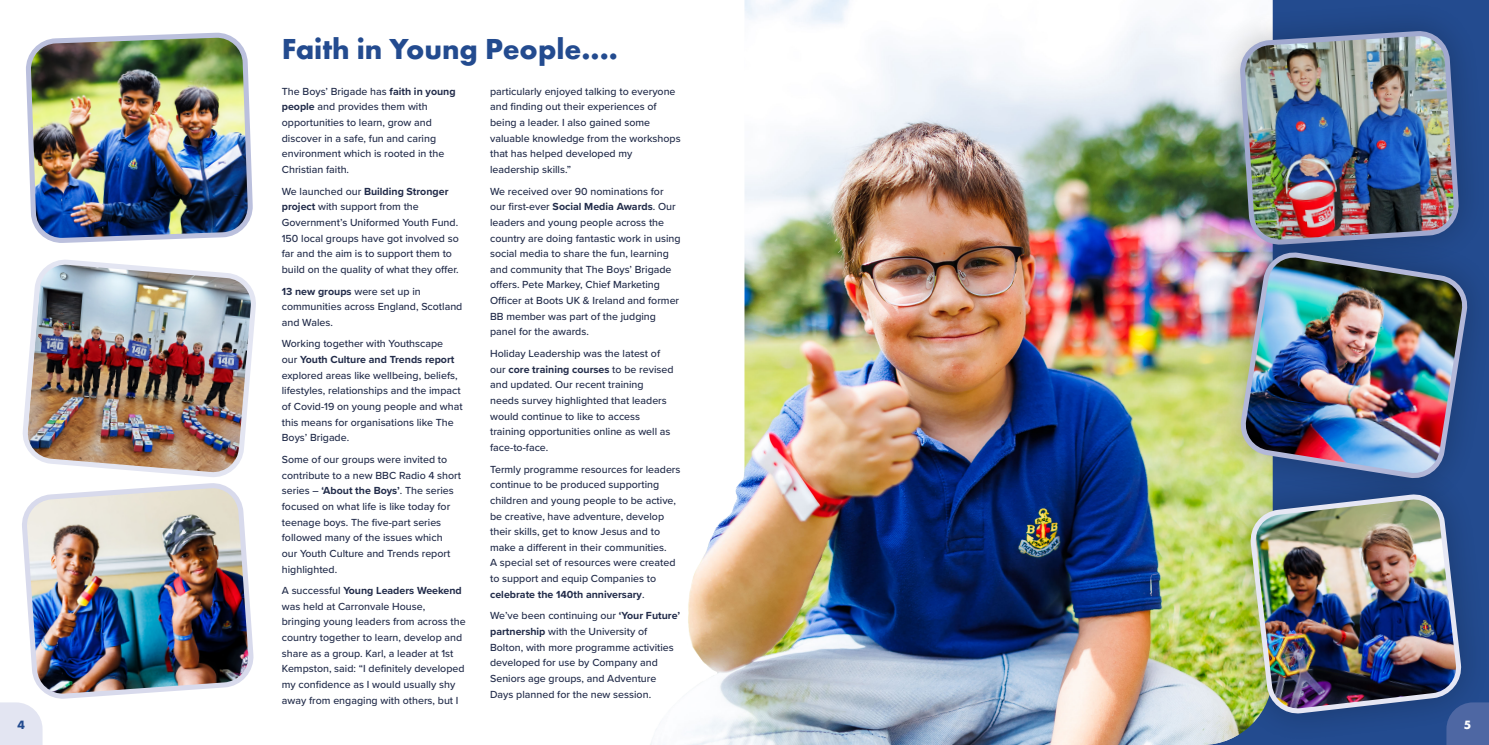
<style>
.page{position:relative;width:1489px;height:745px;background:#fff}
.page>*{position:absolute;margin:0;border:0;box-sizing:border-box;transform-origin:0 0}
.t1{font:700 30px "Futura PT";color:#234b8f}
.t2{font:700 12.5px "Futura PT";color:#234b8f}
.t3{font:700 12.5px "Futura PT";color:#fff}
.t4{font:500 10.62px/15.6px "Proxima Nova";color:#222c4a}
.s1{font-weight:700}
</style>
<div class="page">
<img style="left:28px;top:35px;width:223px;height:206px">
<svg style="left:1272px;top:0;width:216px;height:210px;background:#244a8b"></svg>
<img style="left:1272px;top:33px;width:184px;height:177px">
<img style="left:23px;top:260px;width:233px;height:217px">
<img style="left:1272px;top:210px;width:216px;height:244px">
<img style="left:1272px;top:249px;width:200px;height:205px">
<img style="left:23px;top:484px;width:229px;height:212px">
<svg style="left:1272px;top:454px;width:216px;height:290px;background:#325593"></svg>
<img style="left:1272px;top:495px;width:187px;height:217px">
<svg style="left:1446px;top:702px;width:42px;height:42px;background:#4963a0"></svg>
<svg style="left:0;top:702px;width:43px;height:42px;background:#e5e7f3"></svg>
<img style="left:651px;top:0;width:621px;height:744px">
<p class="t1" style="left:282px;top:30px;width:337px">Faith in Young People....</p>
<p class="t4" style="left:282px;top:83px;width:175px">The Boys’ Brigade has <span class="s1">faith in young people</span> and provides them with opportunities to learn, grow and discover in a safe, fun and caring environment which is rooted in the<br>Christian faith.</p>
<p class="t4" style="left:282px;top:183px;width:178px">We launched our <span class="s1">Building Stronger project</span> with support from the Government’s Uniformed Youth Fund.<br>150 local groups have got involved so far and the aim is to support them to build on the quality of what they offer.</p>
<p class="t4" style="left:282px;top:282px;width:182px"><span class="s1">13 new groups</span> were set up in communities across England, Scotland and Wales.</p>
<p class="t4" style="left:282px;top:335px;width:182px">Working together with Youthscape<br>our <span class="s1">Youth Culture and Trends report </span>explored areas like wellbeing, beliefs, lifestyles, relationships and the impact of Covid-19 on young people and what this means for organisations like The Boys’ Brigade.</p>
<p class="t4" style="left:282px;top:451px;width:181px">Some of our groups were invited to contribute to a new BBC Radio 4 short series – <span class="s1">‘About the Boys’</span>. The series focused on what life is like today for teenage boys. The five-part series followed many of the issues which<br>our Youth Culture and Trends report highlighted.</p>
<p class="t4" style="left:282px;top:582px;width:185px">A successful <span class="s1">Young Leaders Weekend </span>was held at Carronvale House, bringing young leaders from across the country together to learn, develop and share as a group. Karl, a leader at 1st Kempston, said: “I definitely developed my confidence as I would usually shy away from engaging with others, but I</p>
<p class="t4" style="left:490px;top:83px;width:192px">particularly enjoyed talking to everyone and finding out their experiences of being a leader. I also gained some valuable knowledge from the workshops that has helped developed my leadership skills.”</p>
<p class="t4" style="left:490px;top:183px;width:192px">We received over 90 nominations for our first-ever <span class="s1">Social Media Awards</span>. Our leaders and young people across the country are doing fantastic work in using social media to share the fun, learning and community that The Boys’ Brigade offers. Pete Markey, Chief Marketing Officer at Boots UK &amp; Ireland and former BB member was part of the judging panel for the awards.</p>
<p class="t4" style="left:490px;top:345px;width:185px">Holiday Leadership was the latest of our <span class="s1">core training courses</span> to be revised and updated. Our recent training needs survey highlighted that leaders would continue to like to access training opportunities online as well as face-to-face.</p>
<p class="t4" style="left:490px;top:460px;width:192px">Termly programme resources for leaders continue to be produced supporting children and young people to be active, be creative, have adventure, develop their skills, get to know Jesus and to make a different in their communities.<br>A special set of resources were created to support and equip Companies to <span class="s1">celebrate the 140th anniversary</span>.</p>
<p class="t4" style="left:490px;top:607px;width:192px">We’ve been continuing our <span class="s1">‘Your Future’ partnership</span> with the University of Bolton, with more programme activities developed for use by Company and Seniors age groups, and Adventure Days planned for the new session.</p>
<p class="t2" style="left:18px;top:716px;width:9px">4</p>
<p class="t3" style="left:1463px;top:716px;width:9px">5</p>
</div>
